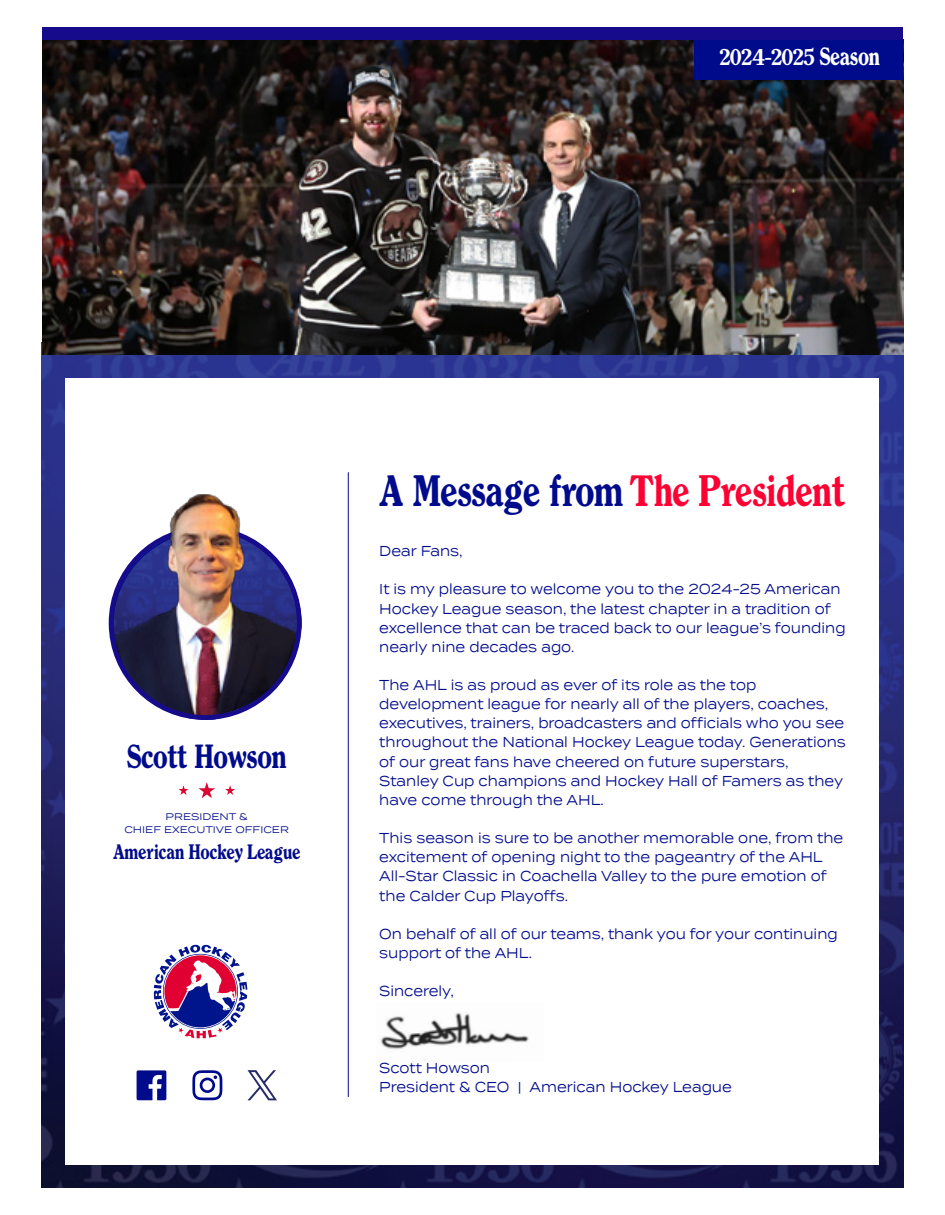
<style>
.page{position:relative;width:945px;height:1215px;background:#fff}
.page>*{position:absolute;margin:0;border:0;box-sizing:border-box;transform-origin:0 0}
.t1{font:33.45px "Quentin";color:#000b8c}
.t2{font:25.5px "Quentin";color:#000b8c}
.t3{font:19.2px "Quentin";color:#fff}
.t4{font:15.9px "Quentin";color:#000b8c}
.t5{font:14.4px/19.2px "Termina";color:#000b8c;scale:.9 1}
.t6{font:9.6px/12.8px "Termina";color:#000b8c;text-align:center}
.s1{color:#f03}
</style>
<div class="page">
<img style="left:42px;top:354px;width:861px;height:834px">
<div style="left:66px;top:378px;width:813px;height:787px;background:#fff"></div>
<img style="left:42px;top:40px;width:861px;height:314px">
<div style="left:42px;top:27px;width:861px;height:13px;background:#160b8b"></div>
<div style="left:695px;top:40px;width:208px;height:39px;background:#000b8c"></div>
<hr style="left:348px;top:472px;width:1px;height:625px;background:#000b8c">
<img style="left:380px;top:1012px;width:149px;height:49px">
<svg style="left:154px;top:944px;width:93px;height:94px"></svg>
<img style="left:109px;top:618px;width:102px;height:96px">
<svg style="left:211px;top:618px;width:91px;height:102px"></svg>
<svg style="left:114px;top:661px;width:73px;height:57px"></svg>
<svg style="left:137px;top:1070px;width:29px;height:30px"></svg>
<svg style="left:192px;top:1070px;width:30px;height:30px"></svg>
<svg style="left:247px;top:1070px;width:30px;height:30px"></svg>
<img style="left:109px;top:494px;width:193px;height:124px">
<svg style="left:199px;top:782px;width:16px;height:16px"></svg>
<svg style="left:179px;top:785px;width:10px;height:10px"></svg>
<svg style="left:225px;top:785px;width:10px;height:10px"></svg>
<p class="t3" style="left:720px;top:41px;width:162px">2024-2025 Season</p>
<p class="t2" style="left:127px;top:737px;width:161px">Scott Howson</p>
<p class="t6" style="left:124px;top:810px;width:166px">PRESIDENT &amp;<br>CHIEF EXECUTIVE OFFICER</p>
<p class="t4" style="left:113px;top:840px;width:189px">American Hockey League</p>
<p class="t1" style="left:379px;top:465px;width:467px">A Message from <span class="s1">The President</span></p>
<p class="t5" style="left:379px;top:541px;width:94px">Dear Fans,</p>
<p class="t5" style="left:379px;top:579px;width:520px">It is my pleasure to welcome you to the 2024-25 American Hockey League season, the latest chapter in a tradition of excellence that can be traced back to our league’s founding nearly nine decades ago.</p>
<p class="t5" style="left:379px;top:675px;width:520px">The AHL is as proud as ever of its role as the top development league for nearly all of the players, coaches, executives, trainers, broadcasters and officials who you see throughout the National Hockey League today. Generations of our great fans have cheered on future superstars, Stanley Cup champions and Hockey Hall of Famers as they have come through the AHL.</p>
<p class="t5" style="left:379px;top:828px;width:517px">This season is sure to be another memorable one, from the excitement of opening night to the pageantry of the AHL All-Star Classic in Coachella Valley to the pure emotion of the Calder Cup Playoffs.</p>
<p class="t5" style="left:379px;top:924px;width:511px">On behalf of all of our teams, thank you for your continuing support of the AHL.</p>
<p class="t5" style="left:379px;top:981px;width:84px">Sincerely,</p>
<p class="t5" style="left:379px;top:1057px;width:393px">Scott Howson<br>President &amp; CEO | American Hockey League</p>
</div>
